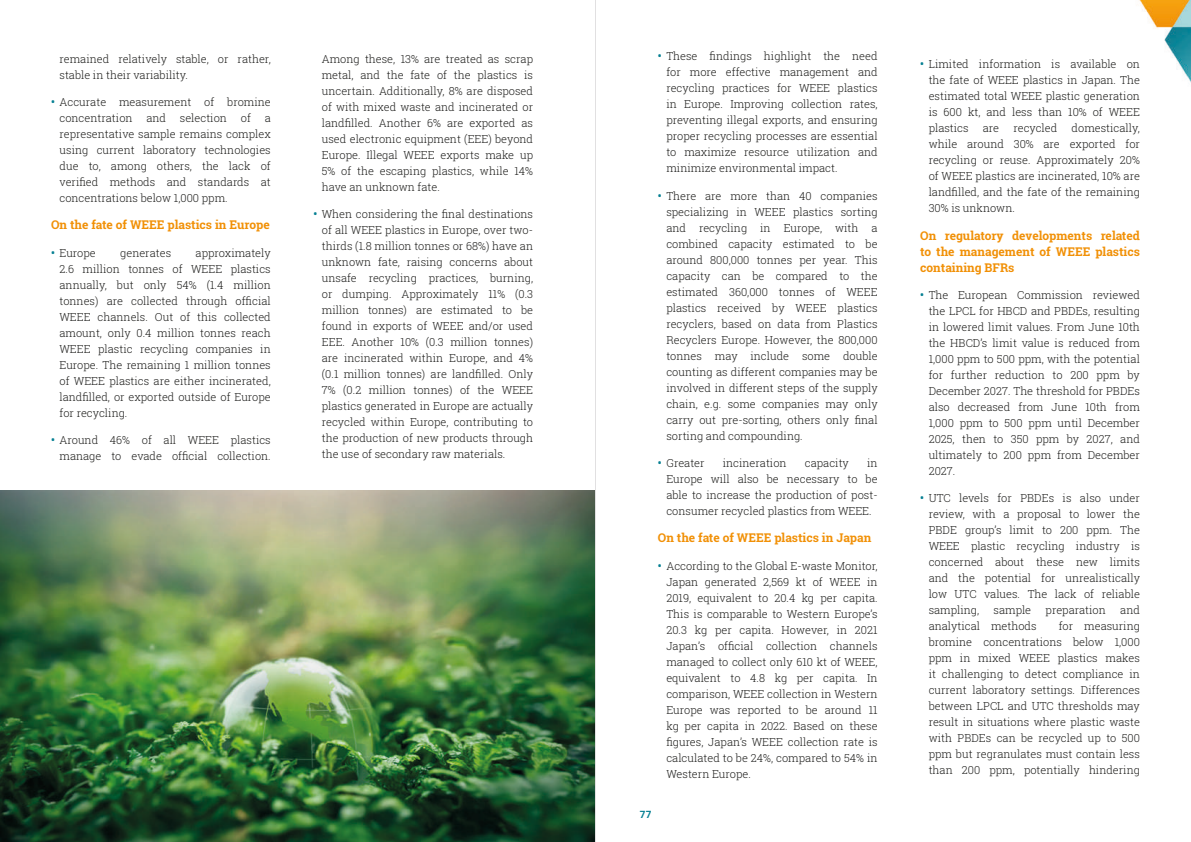
<style>
.page{position:relative;width:1191px;height:842px;background:#fff}
.page>*{position:absolute;margin:0;border:0;box-sizing:border-box;transform-origin:0 0}
.t1{font:700 12px/16px "Roboto Slab";color:#f19006;text-align:justify}
.t2{font:300 11px/16px "Roboto Slab";color:#1d1d1b;text-align:justify}
.t3{font:700 10px "Roboto";color:#068093}
.s1{font-weight:700;color:#068093}
</style>
<div class="page">
<img style="left:1139px;top:0;width:52px;height:83px">
<img style="left:0;top:490px;width:595px;height:352px">
<hr style="left:595px;top:0;width:1px;height:842px;background:#e1e0e1">
<p class="t2" style="left:60px;top:50px;width:213px">remained relatively stable, or rather, stable in their variability.</p>
<p class="t2" style="left:60px;top:94px;width:213px;text-indent:-9px"><span class="s1">•</span> Accurate measurement of bromine concentration</p>
<p class="t2" style="left:146px;top:110px;width:21px">and</p>
<p class="t2" style="left:180px;top:110px;width:49px">selection</p>
<p class="t2" style="left:241px;top:110px;width:12px">of</p>
<p class="t2" style="left:60px;top:110px;width:213px;text-indent:205px">a representative sample remains complex using current laboratory technologies due to, among others, the lack of verified methods and standards at concentrations below 1,000 ppm.</p>
<p class="t1" style="left:51px;top:217px;width:220px">On the fate of WEEE plastics in Europe</p>
<p class="t2" style="left:51px;top:244px;width:46px"><span class="s1">•</span> Europe</p>
<p class="t2" style="left:120px;top:244px;width:52px">generates</p>
<p class="t2" style="left:60px;top:244px;width:213px;text-indent:136px">approximately 2.6 million tonnes of WEEE plastics annually, but only 54% (1.4 million tonnes) are collected through official WEEE channels. Out of this collected amount, only 0.4 million tonnes reach WEEE plastic recycling companies in Europe. The remaining 1 million tonnes of WEEE plastics are either incinerated, landfilled, or exported outside of Europe for recycling.</p>
<p class="t2" style="left:51px;top:432px;width:221px;text-align:right"><span class="s1">•</span> Around 46% of all WEEE plastics manage to evade official collection.</p>
<p class="t2" style="left:322px;top:50px;width:213px">Among these, 13% are treated as scrap metal, and the fate of the plastics is uncertain. Additionally, 8% are disposed of with mixed waste and incinerated or landfilled. Another 6% are exported as used electronic equipment (EEE) beyond Europe. Illegal WEEE exports make up 5% of the escaping plastics, while 14% have an unknown fate.</p>
<p class="t2" style="left:322px;top:206px;width:213px;text-indent:-9px"><span class="s1">•</span> When considering the final destinations of all WEEE plastics in Europe, over two&shy;thirds (1.8 million tonnes or 68%) have an unknown fate, raising concerns about unsafe recycling practices, burning, or dumping. Approximately 11% (0.3 million tonnes) are estimated to be found in exports of WEEE and/or used EEE. Another 10% (0.3 million tonnes) are incinerated within Europe, and 4% (0.1 million tonnes) are landfilled. Only 7% (0.2 million tonnes) of the WEEE plastics generated in Europe are actually recycled within Europe, contributing to the production of new products through the use of secondary raw materials.</p>
<p class="t2" style="left:666px;top:48px;width:213px;text-indent:-9px"><span class="s1">•</span> These findings highlight the need for more effective management and recycling practices for WEEE plastics in Europe. Improving collection rates, preventing illegal exports, and ensuring proper recycling processes are essential to maximize resource utilization and minimize environmental impact.</p>
<p class="t2" style="left:666px;top:187px;width:213px;text-indent:-9px"><span class="s1">•</span> There are more than 40 companies specializing in WEEE plastics sorting and recycling in Europe, with a combined capacity estimated to be around 800,000 tonnes per year. This capacity can be compared to the estimated 360,000 tonnes of WEEE plastics received by WEEE plastics recyclers, based on data from Plastics Recyclers Europe. However, the 800,000 tonnes may include some double counting as different companies may be involved in different steps of the supply chain, e.g. some companies may only carry out pre-sorting, others only final sorting and compounding.</p>
<p class="t2" style="left:658px;top:455px;width:48px"><span class="s1">•</span> Greater</p>
<p class="t2" style="left:723px;top:455px;width:65px">incineration</p>
<p class="t2" style="left:805px;top:455px;width:45px">capacity</p>
<p class="t2" style="left:666px;top:455px;width:213px;text-indent:201px">in Europe will also be necessary to be able to increase the production of post&shy;consumer recycled plastics from WEEE.</p>
<p class="t1" style="left:658px;top:530px;width:215px">On the fate of WEEE plastics in Japan</p>
<p class="t2" style="left:666px;top:557px;width:213px;text-indent:-9px"><span class="s1">•</span> According to the Global E-waste Monitor, Japan generated 2,569 kt of WEEE in 2019, equivalent to 20.4 kg per capita.<br>This is comparable to Western Europe’s 20.3 kg per capita. However, in 2021<br>Japan’s official collection channels managed to collect only 610 kt of WEEE, equivalent to 4.8 kg per capita. In comparison, WEEE collection in Western Europe was reported to be around 11 kg per capita in 2022. Based on these figures, Japan’s WEEE collection rate is calculated to be 24%, compared to 54% in Western Europe.</p>
<p class="t3" style="left:640px;top:807px;width:13px">77</p>
<p class="t2" style="left:928px;top:56px;width:213px;text-indent:-9px"><span class="s1">•</span> Limited information is available on the fate of WEEE plastics in Japan. The estimated total WEEE plastic generation is 600 kt, and less than 10% of WEEE plastics</p>
<p class="t2" style="left:928px;top:120px;width:213px;text-indent:143px">domestically, while around 30% are exported for recycling or reuse. Approximately 20% of WEEE plastics are incinerated, 10% are landfilled, and the fate of the remaining 30% is unknown.</p>
<p class="t1" style="left:920px;top:227px;width:221px">On regulatory developments related to the management of WEEE plastics containing BFRs</p>
<p class="t2" style="left:928px;top:287px;width:213px;text-indent:-9px"><span class="s1">•</span> The European Commission reviewed the LPCL for HBCD and PBDEs, resulting in lowered limit values. From June 10th the HBCD’s limit value is reduced from 1,000 ppm to 500 ppm, with the potential for further reduction to 200 ppm by December 2027. The threshold for PBDEs also decreased from June 10th from 1,000 ppm to 500 ppm until December 2025, then to 350 ppm by 2027, and ultimately to 200 ppm from December 2027.</p>
<p class="t2" style="left:928px;top:490px;width:213px;text-indent:-9px"><span class="s1">•</span> UTC levels for PBDEs is also under review, with a proposal to lower the PBDE group’s limit to 200 ppm. The WEEE plastic recycling industry is concerned about these new limits and the potential for unrealistically low UTC values. The lack of reliable sampling,</p>
<p class="t2" style="left:983px;top:120px;width:18px">are</p>
<p class="t2" style="left:1013px;top:120px;width:45px">recycled</p>
<p class="t2" style="left:993px;top:602px;width:39px">sample</p>
<p class="t2" style="left:1045px;top:602px;width:62px">preparation</p>
<p class="t2" style="left:1120px;top:602px;width:21px">and</p>
<p class="t2" style="left:928px;top:618px;width:109px">analytical methods</p>
<p class="t2" style="left:928px;top:618px;width:213px;text-indent:130px">for measuring bromine concentrations below 1,000 ppm in mixed WEEE plastics makes it challenging to detect compliance in current laboratory settings. Differences between LPCL and UTC thresholds may result in situations where plastic waste with PBDEs can be recycled up to 500 ppm but regranulates must contain less than 200 ppm, potentially hindering</p>
</div>
